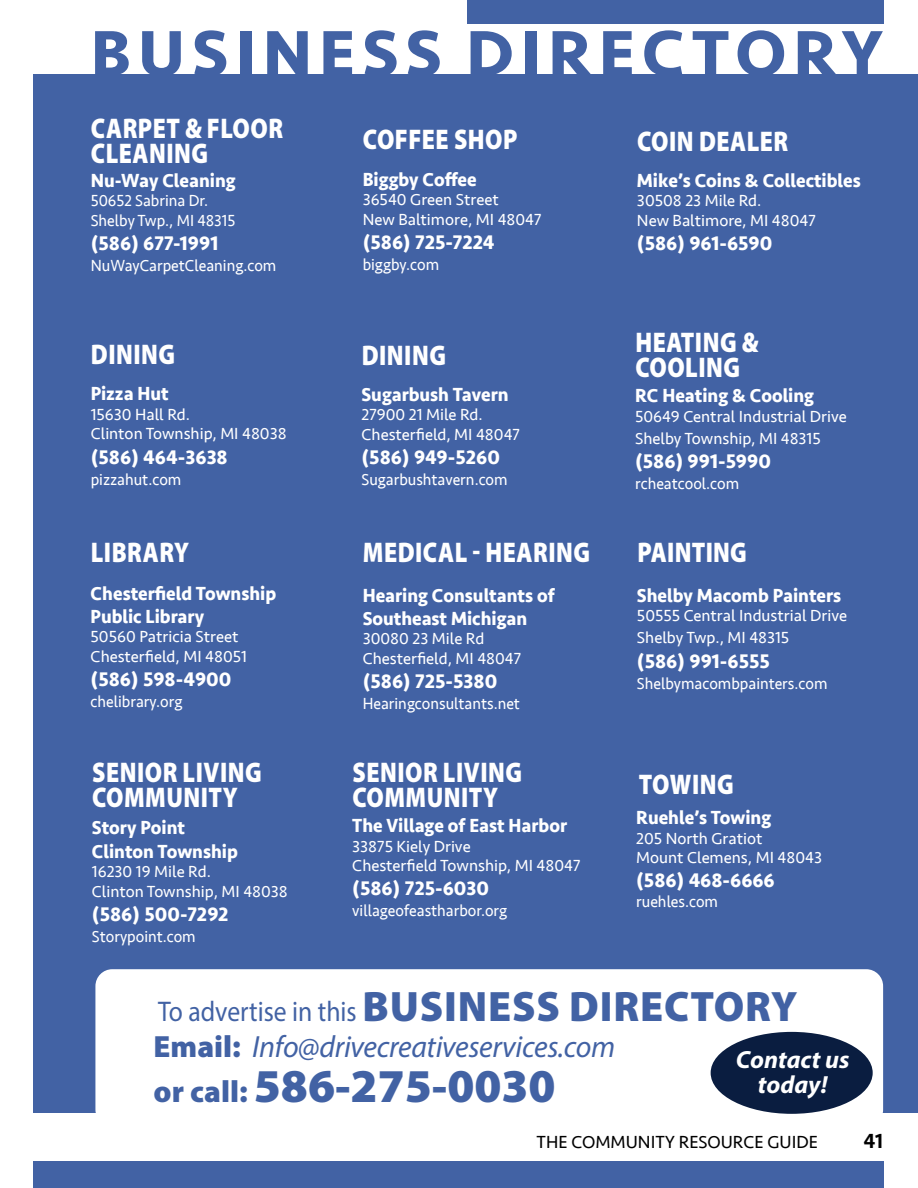
<style>
.page{position:relative;width:918px;height:1188px;background:#fff}
.page>*{position:absolute;margin:0;border:0;box-sizing:border-box;transform-origin:0 0}
.t1{font:700 67.05px "Seravek";letter-spacing:.1em;color:#4262a4}
.t2{font:900 47.25px "Myriad Pro";color:#4262a4}
.t3{font:italic 30.75px "Myriad Pro";letter-spacing:-.01em;color:#4262a4}
.t4{font:900 28.5px/25.2px "Myriad Pro";letter-spacing:.02em;color:#fff;scale:.84 1}
.t5{font:28.5px "Myriad Pro";color:#4262a4;scale:.9 1}
.t6{font:italic 700 24.9px/25.5px "Myriad Pro";color:#fff;text-align:center}
.t7{font:500 21px "Seravek";color:#000}
.t8{font:700 20.25px "Seravek";color:#fff}
.t9{font:700 19.5px/23.2px "Seravek";color:#fff;scale:.95 1}
.t10{font:18px "Seravek";color:#000}
.t11{font:16.5px/19.5px "Seravek";color:#fff}
.t12{font:16.5px/19.5px "Seravek";color:#fff;scale:.95 1}
.s1{font-weight:900;font-size:42.75px}
.s2{font-weight:900;font-style:normal}
.s3{font-size:30.75px}
</style>
<div class="page">
<div style="left:33px;top:75px;width:885px;height:1038px;background:#4262a4"></div>
<div style="left:33px;top:1162px;width:850px;height:26px;background:#4262a4"></div>
<div style="left:95px;top:969px;width:788px;height:158px;background:#fff;border-radius:17px"></div>
<div style="left:711px;top:1032px;width:162px;height:82px;background:#0a1d40;border-radius:50%"></div>
<div style="left:467px;top:0;width:417px;height:23px;background:#4262a4"></div>
<h1 class="t1" style="left:91px;top:0;width:793px">BUSINESS DIRECTORY</h1>
<h3 class="t4" style="left:91px;top:114px;width:230px">CARPET &amp; FLOOR<br>CLEANING</h3>
<p class="t9" style="left:91px;top:168px;width:154px">Nu-Way Cleaning</p>
<p class="t12" style="left:91px;top:191px;width:154px">50652 Sabrina Dr.<br>Shelby Twp., MI 48315</p>
<p class="t8" style="left:91px;top:227px;width:129px">(586) 677-1991</p>
<p class="t12" style="left:91px;top:255px;width:197px">NuWayCarpetCleaning.com</p>
<h3 class="t4" style="left:91px;top:341px;width:102px">DINING</h3>
<p class="t9" style="left:91px;top:382px;width:84px">Pizza Hut</p>
<p class="t11" style="left:91px;top:405px;width:197px">15630 Hall Rd.<br>Clinton Township, MI 48038</p>
<p class="t8" style="left:91px;top:441px;width:139px">(586) 464-3638</p>
<p class="t12" style="left:91px;top:469px;width:97px">pizzahut.com</p>
<h3 class="t4" style="left:91px;top:538px;width:118px">LIBRARY</h3>
<p class="t9" style="left:91px;top:581px;width:197px">Chesterfield Township<br>Public Library</p>
<p class="t11" style="left:91px;top:627px;width:158px">50560 Patricia Street<br>Chesterfield, MI 48051</p>
<p class="t8" style="left:91px;top:663px;width:142px">(586) 598-4900</p>
<p class="t12" style="left:91px;top:692px;width:98px">chelibrary.org</p>
<h3 class="t4" style="left:92px;top:758px;width:203px">SENIOR LIVING<br>COMMUNITY</h3>
<p class="t9" style="left:92px;top:816px;width:155px">Story Point<br>Clinton Township</p>
<p class="t11" style="left:92px;top:862px;width:197px">16230 19 Mile Rd.<br>Clinton Township, MI 48038</p>
<p class="t8" style="left:92px;top:898px;width:138px">(586) 500-7292</p>
<p class="t12" style="left:92px;top:926px;width:111px">Storypoint.com</p>
<h3 class="t4" style="left:363px;top:126px;width:185px">COFFEE SHOP</h3>
<p class="t9" style="left:363px;top:167px;width:122px">Biggby Coffee</p>
<p class="t11" style="left:363px;top:190px;width:180px">36540 Green Street<br>New Baltimore, MI 48047</p>
<p class="t8" style="left:363px;top:226px;width:133px">(586) 725-7224</p>
<p class="t12" style="left:363px;top:255px;width:82px">biggby.com</p>
<h3 class="t4" style="left:362px;top:341px;width:102px">DINING</h3>
<p class="t9" style="left:361px;top:382px;width:156px">Sugarbush Tavern</p>
<p class="t11" style="left:361px;top:405px;width:160px">27900 21 Mile Rd.<br>Chesterfield, MI 48047</p>
<p class="t8" style="left:361px;top:441px;width:140px">(586) 949-5260</p>
<p class="t12" style="left:361px;top:470px;width:155px">Sugarbushtavern.com</p>
<h3 class="t4" style="left:363px;top:538px;width:272px">MEDICAL - HEARING</h3>
<p class="t9" style="left:363px;top:583px;width:204px">Hearing Consultants of<br>Southeast Michigan</p>
<p class="t11" style="left:363px;top:629px;width:160px">30080 23 Mile Rd<br>Chesterfield, MI 48047</p>
<p class="t8" style="left:363px;top:665px;width:136px">(586) 725-5380</p>
<p class="t12" style="left:363px;top:694px;width:167px">Hearingconsultants.net</p>
<h3 class="t4" style="left:353px;top:758px;width:203px">SENIOR LIVING<br>COMMUNITY</h3>
<p class="t9" style="left:352px;top:814px;width:228px">The Village of East Harbor</p>
<p class="t11" style="left:352px;top:836px;width:230px">33875 Kiely Drive<br>Chesterfield Township, MI 48047</p>
<p class="t8" style="left:352px;top:872px;width:138px">(586) 725-6030</p>
<p class="t12" style="left:352px;top:901px;width:165px">villageofeastharbor.org</p>
<h3 class="t4" style="left:637px;top:127px;width:181px">COIN DEALER</h3>
<p class="t9" style="left:637px;top:168px;width:237px">Mike’s Coins &amp; Collectibles</p>
<p class="t11" style="left:637px;top:191px;width:180px">30508 23 Mile Rd.<br>New Baltimore, MI 48047</p>
<p class="t8" style="left:637px;top:227px;width:137px">(586) 961-6590</p>
<h3 class="t4" style="left:635px;top:328px;width:148px">HEATING &amp;<br>COOLING</h3>
<p class="t9" style="left:635px;top:384px;width:190px">RC Heating &amp; Cooling</p>
<p class="t11" style="left:635px;top:405px;width:213px;line-height:22.4px">50649 Central Industrial Drive<br>Shelby Township, MI 48315</p>
<p class="t8" style="left:635px;top:445px;width:137px">(586) 991-5990</p>
<p class="t12" style="left:635px;top:474px;width:111px">rcheatcool.com</p>
<h3 class="t4" style="left:637px;top:538px;width:132px">PAINTING</h3>
<p class="t9" style="left:637px;top:583px;width:216px">Shelby Macomb Painters</p>
<p class="t11" style="left:637px;top:604px;width:212px;line-height:22.4px">50555 Central Industrial Drive<br>Shelby Twp., MI 48315</p>
<p class="t8" style="left:637px;top:645px;width:135px">(586) 991-6555</p>
<p class="t12" style="left:637px;top:673px;width:202px">Shelbymacombpainters.com</p>
<h3 class="t4" style="left:639px;top:771px;width:114px">TOWING</h3>
<p class="t9" style="left:636px;top:806px;width:144px">Ruehle’s Towing</p>
<p class="t11" style="left:636px;top:829px;width:187px">205 North Gratiot<br>Mount Clemens, MI 48043</p>
<p class="t8" style="left:636px;top:865px;width:140px">(586) 468-6666</p>
<p class="t12" style="left:636px;top:892px;width:88px">ruehles.com</p>
<h3 class="t5" style="left:158px;top:993px;width:712px">To advertise in this <span class="s1">BUSINESS DIRECTORY</span></h3>
<h3 class="t3" style="left:154px;top:1027px;width:463px"><span class="s2">Email:</span> Info@drivecreativeservices.com</h3>
<h2 class="t2" style="left:154px;top:1054px;width:403px"><span class="s3">or call:</span> 586-275-0030</h2>
<h3 class="t6" style="left:736px;top:1046px;width:115px">Contact us today!</h3>
<p class="t10" style="left:537px;top:1128px;width:283px">THE COMMUNITY RESOURCE GUIDE</p>
<p class="t7" style="left:863px;top:1128px;width:21px">41</p>
</div>
